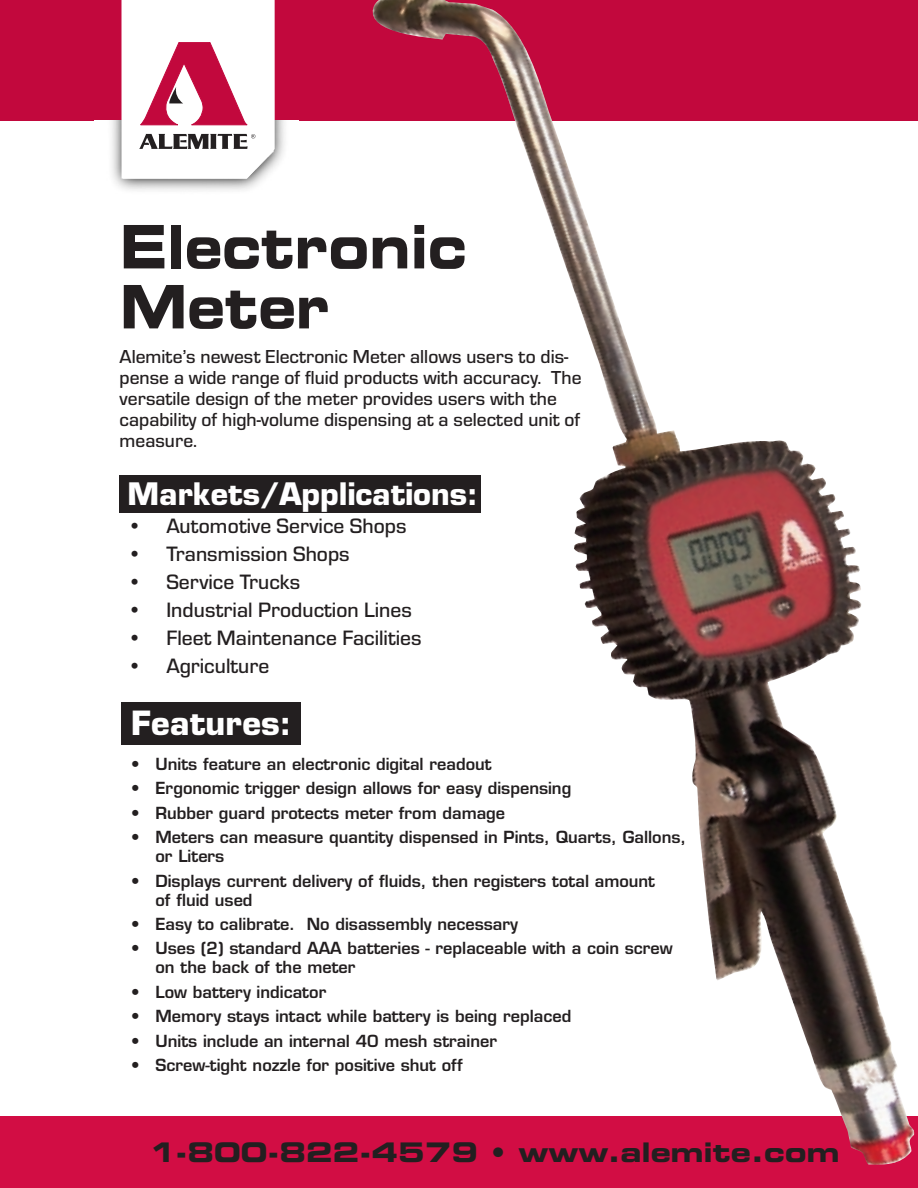
<style>
.page{position:relative;width:918px;height:1188px;background:#fff}
.page>*{position:absolute;margin:0;border:0;box-sizing:border-box;transform-origin:0 0}
.t1{font:60px/60px "Eurostile Bold Extended Two";color:#231f20;scale:.84 1}
.t2{font:700 32.55px "Eurostile";color:#fff}
.t3{font:700 30.15px "Eurostile";color:#fff}
.t4{font:27px "Eurostile Bold Extended Two";color:#231f20}
.t5{font:500 21.6px/28px "Eurostile T";color:#231f20;text-align:justify}
.t6{font:500 19.5px/21px "Eurostile T";color:#231f20}
.t7{font:600 16.35px/24.5px "Eurostile";color:#231f20}
</style>
<div class="page">
<div style="left:0;top:0;width:918px;height:121px;background:#c2083d"></div>
<img style="left:112px;top:121px;width:173px;height:69px">
<svg style="left:122px;top:0;width:153px;height:178px"></svg>
<div style="left:0;top:1116px;width:918px;height:72px;background:#d20d44"></div>
<div style="left:121px;top:703px;width:179px;height:42px;background:#231f20"></div>
<img style="left:493px;top:10px;width:421px;height:1155px">
<div style="left:120px;top:475px;width:361px;height:38px;background:#231f20"></div>
<p class="t1" style="left:120px;top:216px;width:414px">Electronic<br>Meter</p>
<p class="t6" style="left:120px;top:347px;width:463px">Alemite’s newest Electronic Meter allows users to dis&shy;pense a wide range of fluid products with accuracy. The versatile design of the meter provides users with the capability of high-volume dispensing at a selected unit of measure.</p>
<p class="t3" style="left:128px;top:475px;width:352px">Markets/Applications:</p>
<p class="t5" style="left:166px;top:512px;width:242px">Automotive Service Shops</p>
<p class="t5" style="left:166px;top:540px;width:185px">Transmission Shops</p>
<p class="t5" style="left:166px;top:568px;width:135px">Service Trucks</p>
<p class="t5" style="left:166px;top:596px;width:247px">Industrial Production Lines</p>
<p class="t5" style="left:166px;top:624px;width:257px">Fleet Maintenance Facilities</p>
<p class="t5" style="left:166px;top:653px;width:105px">Agriculture</p>
<h3 class="t5" style="left:128px;top:512px;width:16px">• • • • • •</h3>
<p class="t2" style="left:131px;top:703px;width:162px">Features:</p>
<p class="t7" style="left:156px;top:752px;width:338px">Units feature an electronic digital readout</p>
<p class="t7" style="left:156px;top:776px;width:417px">Ergonomic trigger design allows for easy dispensing</p>
<p class="t7" style="left:156px;top:800px;width:351px">Rubber guard protects meter from damage</p>
<p class="t7" style="left:156px;top:828px;width:532px;line-height:19px">Meters can measure quantity dispensed in Pints, Quarts, Gallons, or Liters</p>
<p class="t7" style="left:156px;top:871px;width:501px;line-height:19px">Displays current delivery of fluids, then registers total amount of fluid used</p>
<p class="t7" style="left:156px;top:912px;width:364px">Easy to calibrate. No disassembly necessary</p>
<p class="t7" style="left:156px;top:939px;width:519px;line-height:19px">Uses (2) standard AAA batteries - replaceable with a coin screw on the back of the meter</p>
<p class="t7" style="left:156px;top:979px;width:172px">Low battery indicator</p>
<p class="t7" style="left:156px;top:1004px;width:417px">Memory stays intact while battery is being replaced</p>
<p class="t7" style="left:156px;top:1028px;width:343px">Units include an internal 40 mesh strainer</p>
<p class="t7" style="left:156px;top:1053px;width:309px">Screw-tight nozzle for positive shut off</p>
<p class="t7" style="left:131px;top:752px;width:10px;text-align:justify">• • • •</p>
<p class="t7" style="left:131px;top:868px;width:10px">•</p>
<p class="t7" style="left:131px;top:912px;width:10px">• •</p>
<p class="t7" style="left:131px;top:979px;width:10px;text-align:justify">• • • •</p>
<p class="t4" style="left:149px;top:1133px;width:692px">1-800-822-4579 • www.alemite.com</p>
</div>
